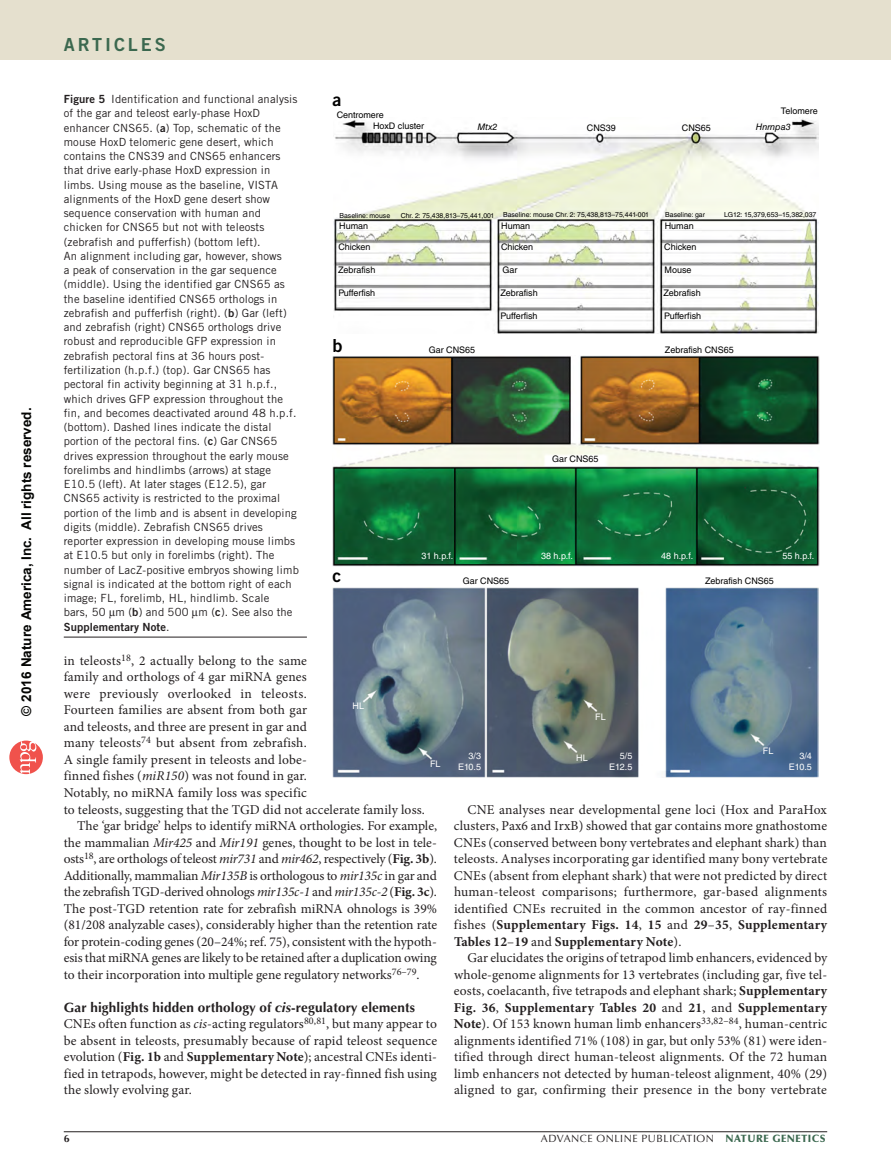
<style>
.page{position:relative;width:891px;height:1175px;background:#fff}
.page>*{position:absolute;margin:0;border:0;box-sizing:border-box;transform-origin:0 0}
.t1{font:18px "Trade Gothic LT Std Bd 2";letter-spacing:.16em;color:#3b684f}
.t2{font:18px "Trade Gothic LT Std Bd 2";color:#000}
.pPara{font:13.5px/16.5px "Minion Pro";letter-spacing:.01em;color:#231f20;text-align:justify}
.pFirstpara{font:13.5px/16.5px "Minion Pro";letter-spacing:.01em;color:#231f20}
.pSec2ttl{font:700 13.5px "Optima LT Std";letter-spacing:.01em;color:#231f20}
.t3{font:700 13.5px "Arial";color:#040503}
.pFigureCaption{font:11.25px/14.2px "Trade Gothic LT Std";letter-spacing:.01em;color:#231f20}
.t4{font:10.5px "Optima LT Std";letter-spacing:.05em;color:#231f20}
.t5{font:9px/11.4px "Helvetica LT Std";color:#000}
.t6{font:9px/10.8px "Helvetica LT Std";color:#fff;text-align:right}
.t7{font:italic 9px "Helvetica LT Std";color:#000}
.t8{font:6.9px "Helvetica LT Std";color:#000}
.s1{font-family:"Trade Gothic LT Std Bd 2"}
.s2{font-style:italic}
.s3{font-weight:700}
.s4{font-weight:900;color:#3b684f}
</style>
<div class="page">
<svg style="left:9px;top:740px;width:34px;height:34px"></svg>
<div style="left:0;top:0;width:891px;height:60px;background:#e5e0ce"></div>
<hr style="left:64px;top:1131px;width:763px;height:1px;background:#231f20">
<img style="left:333px;top:119px;width:486px;height:214px">
<img style="left:333px;top:356px;width:486px;height:210px">
<img style="left:332px;top:587px;width:486px;height:191px">
<hr style="left:64px;top:637px;width:243px;height:1px;background:#231f20">
<p class="t3" style="left:17px;top:715px;width:309px;rotate:-90deg">© 2016 Nature America, Inc. All rights reserved.</p>
<h1 class="t1" style="left:64px;top:33px;width:103px">Articles</h1>
<p class="pFigureCaption" style="left:64px;top:92px;width:237px"><span class="s1">Figure 5</span> Identification and functional analysis of the gar and teleost early-phase HoxD enhancer CNS65. (<span class="s1">a</span>) Top, schematic of the mouse HoxD telomeric gene desert, which contains the CNS39 and CNS65 enhancers that drive early-phase HoxD expression in limbs. Using mouse as the baseline, VISTA alignments of the HoxD gene desert show sequence conservation with human and chicken for CNS65 but not with teleosts (zebrafish and pufferfish) (bottom left).<br>An alignment including gar, however, shows<br>a peak of conservation in the gar sequence (middle). Using the identified gar CNS65 as the baseline identified CNS65 orthologs in zebrafish and pufferfish (right). (<span class="s1">b</span>) Gar (left) and zebrafish (right) CNS65 orthologs drive robust and reproducible GFP expression in zebrafish pectoral fins at 36 hours post&shy;fertilization (h.p.f.) (top). Gar CNS65 has pectoral fin activity beginning at 31 h.p.f., which drives GFP expression throughout the fin, and becomes deactivated around 48 h.p.f. (bottom). Dashed lines indicate the distal portion of the pectoral fins. (<span class="s1">c</span>) Gar CNS65 drives expression throughout the early mouse forelimbs and hindlimbs (arrows) at stage E10.5 (left). At later stages (E12.5), gar CNS65 activity is restricted to the proximal portion of the limb and is absent in developing digits (middle). Zebrafish CNS65 drives reporter expression in developing mouse limbs at E10.5 but only in forelimbs (right). The number of LacZ-positive embryos showing limb signal is indicated at the bottom right of each image; FL, forelimb, HL, hindlimb. Scale<br>bars, 50 m (<span class="s1">b</span>) and 500 m (<span class="s1">c</span>). See also the <span class="s1">Supplementary Note</span>.</p>
<p class="t2" style="left:333px;top:88px;width:10px">a</p>
<p class="t5" style="left:373px;top:109px;width:53px;text-indent:-36px">Centromere<br>HoxD cluster</p>
<p class="t5" style="left:781px;top:105px;width:38px">Telomere</p>
<p class="t7" style="left:478px;top:122px;width:22px">Mtx2</p>
<p class="t5" style="left:587px;top:122px;width:31px">CNS39</p>
<p class="t5" style="left:682px;top:122px;width:31px">CNS65</p>
<p class="t7" style="left:756px;top:122px;width:36px">Hnrnpa3</p>
<p class="t8" style="left:340px;top:211px;width:52px">Baseline: mouse</p>
<p class="t8" style="left:401px;top:211px;width:250px">Chr. 2: 75,438,813–75,441,001 Baseline: mouse Chr. 2: 75,438,813–75,441-001</p>
<p class="t8" style="left:665px;top:210px;width:41px">Baseline: gar</p>
<p class="t8" style="left:724px;top:211px;width:94px">LG12: 15,379,653–15,382,037</p>
<p class="t5" style="left:339px;top:220px;width:31px">Human</p>
<p class="t5" style="left:338px;top:241px;width:34px">Chicken</p>
<p class="t5" style="left:338px;top:264px;width:39px">Zebrafish</p>
<p class="t5" style="left:338px;top:287px;width:38px">Pufferfish</p>
<p class="t5" style="left:665px;top:220px;width:31px">Human</p>
<p class="t5" style="left:664px;top:241px;width:34px">Chicken</p>
<p class="t5" style="left:665px;top:264px;width:29px">Mouse</p>
<p class="t5" style="left:663px;top:287px;width:39px">Zebrafish</p>
<p class="t5" style="left:664px;top:310px;width:38px">Pufferfish</p>
<p class="t5" style="left:501px;top:220px;width:31px">Human</p>
<p class="t5" style="left:501px;top:241px;width:34px">Chicken</p>
<p class="t5" style="left:502px;top:264px;width:17px">Gar</p>
<p class="t5" style="left:500px;top:287px;width:39px">Zebrafish</p>
<p class="t5" style="left:501px;top:310px;width:38px">Pufferfish</p>
<p class="t2" style="left:333px;top:334px;width:12px">b</p>
<p class="t2" style="left:333px;top:565px;width:10px">c</p>
<p class="t5" style="left:429px;top:344px;width:48px">Gar CNS65</p>
<p class="t5" style="left:665px;top:344px;width:70px">Zebrafish CNS65</p>
<p class="t5" style="left:552px;top:453px;width:48px">Gar CNS65</p>
<p class="t6" style="left:421px;top:550px;width:33px">31 h.p.f.</p>
<p class="t6" style="left:541px;top:550px;width:33px">38 h.p.f.</p>
<p class="t6" style="left:661px;top:550px;width:33px">48 h.p.f.</p>
<p class="t6" style="left:782px;top:550px;width:33px">55 h.p.f.</p>
<p class="t5" style="left:463px;top:575px;width:48px">Gar CNS65</p>
<p class="t5" style="left:705px;top:575px;width:70px">Zebrafish CNS65</p>
<p class="pFirstpara" style="left:64px;top:652px;width:363px">in teleosts<sup>18</sup>, 2 actually belong to the same<br>family and orthologs of 4 gar miRNA genes<br>were previously overlooked in teleosts.<br>Fourteen families are absent from both gar<br>and teleosts, and three are present in gar and<br>many teleosts<sup>74</sup> but absent from zebrafish.<br>A single family present in teleosts and lobe-<br>finned fishes (<span class="s2">miR150</span>) was not found in gar.<br>Notably, no miRNA family loss was specific<br>to teleosts, suggesting that the TGD did not accelerate family loss.</p>
<p class="pPara" style="left:64px;top:817px;width:375px;text-indent:14px">The ‘gar bridge’ helps to identify miRNA orthologies. For example, the mammalian <span class="s2">Mir425</span> and <span class="s2">Mir191</span> genes, thought to be lost in tele&shy;osts<sup>18</sup>, are orthologs of teleost <span class="s2">mir731</span> and <span class="s2">mir462</span>, respectively (<span class="s3">Fig. 3b</span>).<br>Additionally, mammalian <span class="s2">Mir135B</span> is orthologous to <span class="s2">mir135c</span> in gar and the zebrafish TGD-derived ohnologs <span class="s2">mir135c-1</span> and <span class="s2">mir135c-2</span> (<span class="s3">Fig. 3c</span>).<br>The post-TGD retention rate for zebrafish miRNA ohnologs is 39% (81/208 analyzable cases), considerably higher than the retention rate for protein-coding genes (20–24%; ref. 75), consistent with the hypoth&shy;esis that miRNA genes are likely to be retained after a duplication owing to their incorporation into multiple gene regulatory networks<sup>76–79</sup>.</p>
<p class="pSec2ttl" style="left:64px;top:999px;width:353px">Gar highlights hidden orthology of <span class="s2">cis</span>-regulatory elements</p>
<p class="pFirstpara" style="left:64px;top:1015px;width:375px;text-align:justify">CNEs often function as <span class="s2">cis</span>-acting regulators<sup>80,81</sup>, but many appear to be absent in teleosts, presumably because of rapid teleost sequence evolution (<span class="s3">Fig. 1b</span> and <span class="s3">Supplementary Note</span>); ancestral CNEs identi&shy;fied in tetrapods, however, might be detected in ray-finned fish using the slowly evolving gar.</p>
<p class="t6" style="left:353px;top:700px;width:13px">HL</p>
<p class="t6" style="left:595px;top:711px;width:12px">FL</p>
<p class="t6" style="left:763px;top:745px;width:12px">FL</p>
<p class="t6" style="left:469px;top:750px;width:14px">3/3</p>
<p class="t6" style="left:609px;top:750px;width:25px">5/5<br>E12.5</p>
<p class="t6" style="left:789px;top:750px;width:25px">3/4<br>E10.5</p>
<p class="t6" style="left:576px;top:752px;width:13px">HL</p>
<p class="t6" style="left:430px;top:758px;width:12px">FL</p>
<p class="t6" style="left:458px;top:761px;width:25px">E10.5</p>
<p class="pPara" style="left:454px;top:801px;width:375px;text-indent:14px">CNE analyses near developmental gene loci (Hox and ParaHox clusters, Pax6 and IrxB) showed that gar contains more gnathostome CNEs (conserved between bony vertebrates and elephant shark) than teleosts. Analyses incorporating gar identified many bony vertebrate CNEs (absent from elephant shark) that were not predicted by direct human-teleost comparisons; furthermore, gar-based alignments identified CNEs recruited in the common ancestor of ray-finned fishes (<span class="s3">Supplementary Figs. 14</span>, <span class="s3">15</span> and <span class="s3">29</span>–<span class="s3">35</span>, <span class="s3">Supplementary Tables 12</span>–<span class="s3">19</span> and <span class="s3">Supplementary Note</span>).</p>
<p class="pPara" style="left:454px;top:949px;width:375px;text-indent:14px">Gar elucidates the origins of tetrapod limb enhancers, evidenced by whole-genome alignments for 13 vertebrates (including gar, five tel&shy;eosts, coelacanth, five tetrapods and elephant shark; <span class="s3">Supplementary Fig. 36</span>, <span class="s3">Supplementary Tables 20</span> and <span class="s3">21</span>, and <span class="s3">Supplementary Note</span>). Of 153 known human limb enhancers<sup>33,82–84</sup>, human-centric alignments identified 71% (108) in gar, but only 53% (81) were iden&shy;tified through direct human-teleost alignments. Of the 72 human limb enhancers not detected by human-teleost alignment, 40% (29) aligned to gar, confirming their presence in the bony vertebrate</p>
<p class="t4" style="left:541px;top:1132px;width:286px">aDVANCE ONLINE PUBLICATION <span class="s4">NATURE GENETICS</span></p>
</div>
